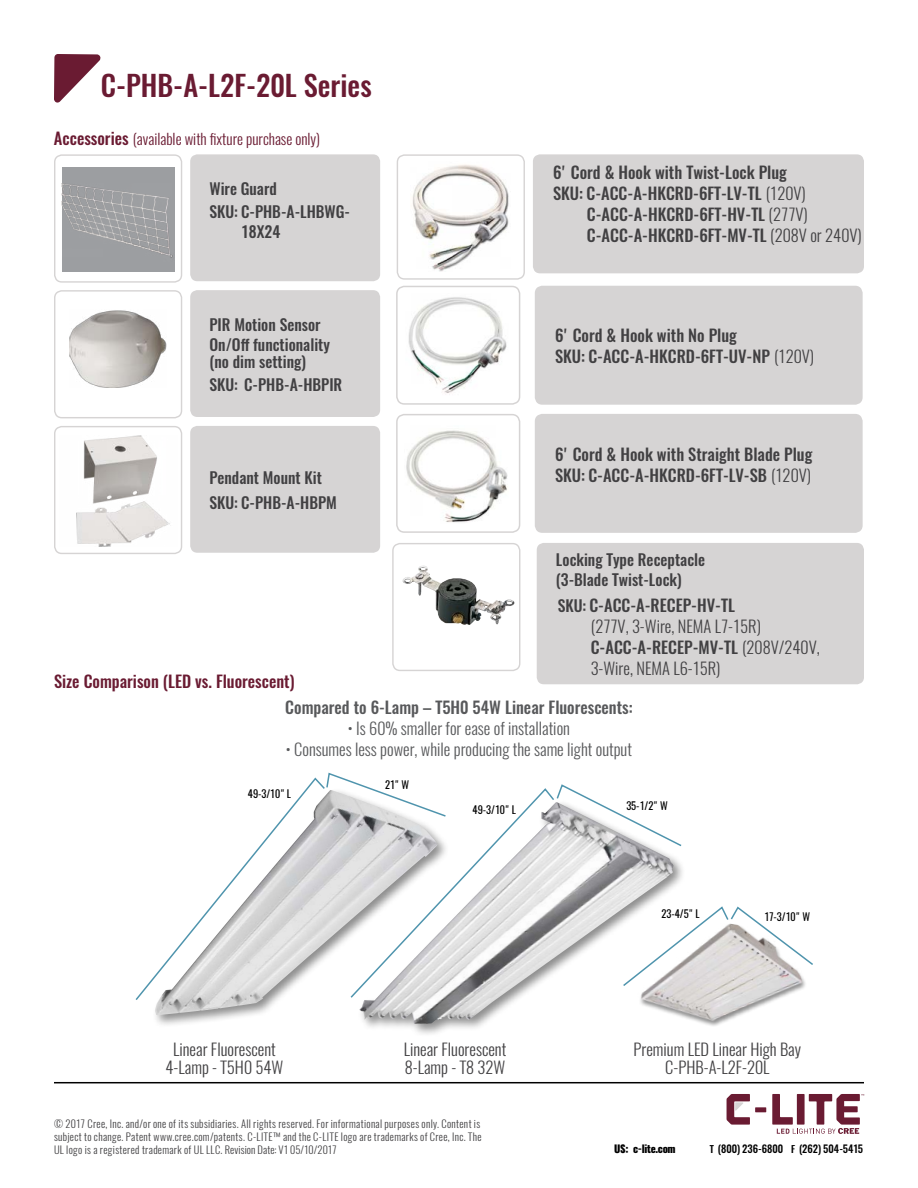
<style>
.page{position:relative;width:918px;height:1188px;background:#fff}
.page>*{position:absolute;margin:0;border:0;box-sizing:border-box;transform-origin:0 0}
.t1{font:500 28.5px "Oswald";color:#6a1b32}
.t2{font:500 16.5px/21px "Oswald";color:#414042}
.t3{font:300 16.5px/18px "Oswald";color:#414042;text-align:center}
.t4{font:300 16.5px "Oswald";color:#58595b}
.t5{font:500 16.5px "Oswald";color:#58595b}
.t6{font:500 16.5px "Oswald";color:#6a1b32}
.t7{font:500 15.6px/20px "Oswald";color:#414042}
.t8{font:300 15px "Oswald";color:#6a1b32}
.t9{font:300 10.5px/12.8px "Oswald";letter-spacing:.03em;color:#414042}
.t10{font:10.5px "Oswald";color:#000}
.t11{font:500 10.5px "Oswald";letter-spacing:.005em;color:#000}
.t12{font:800 10.5px "Oswald";letter-spacing:-.03em;color:#000}
.s1{font-weight:500;font-size:16.5px}
.s2{font-weight:300}
.s3{font-weight:500;font-size:15.6px}
.s4{font-weight:500}
.s5{font-size:9.75px}
</style>
<div class="page">
<div style="left:356px;top:799px;width:330px;height:238px;background:#000;opacity:.45"></div>
<img style="left:450px;top:848px;width:224px;height:176px">
<svg style="left:450px;top:788px;width:106px;height:211px"></svg>
<svg style="left:555px;top:784px;width:128px;height:64px"></svg>
<div style="left:639px;top:922px;width:168px;height:105px;background:#000;opacity:.45"></div>
<img style="left:632px;top:988px;width:174px;height:35px">
<svg style="left:622px;top:905px;width:191px;height:83px"></svg>
<div style="left:152px;top:787px;width:298px;height:241px;background:#000;opacity:.45"></div>
<img style="left:155px;top:1002px;width:283px;height:13px">
<svg style="left:135px;top:772px;width:312px;height:230px"></svg>
<svg style="left:54px;top:54px;width:47px;height:49px"></svg>
<hr style="left:54px;top:1082px;width:810px;height:1px;background:#000">
<svg style="left:727px;top:1094px;width:39px;height:31px"></svg>
<svg style="left:772px;top:1094px;width:92px;height:39px"></svg>
<div style="left:54px;top:426px;width:128px;height:128px;border:1px solid #d6d4d4;border-radius:7px"></div>
<div style="left:190px;top:426px;width:190px;height:127px;background:#d6d4d4;border-radius:7px"></div>
<div style="left:190px;top:290px;width:190px;height:127px;background:#d6d4d4;border-radius:7px"></div>
<div style="left:190px;top:154px;width:190px;height:127px;background:#d6d4d4;border-radius:7px"></div>
<div style="left:54px;top:290px;width:128px;height:128px;border:1px solid #d6d4d4;border-radius:7px"></div>
<div style="left:54px;top:154px;width:128px;height:129px;border:1px solid #d6d4d4;border-radius:7px"></div>
<div style="left:392px;top:543px;width:128px;height:128px;border:1px solid #d6d4d4;border-radius:7px"></div>
<div style="left:537px;top:543px;width:327px;height:141px;background:#d6d4d4;border-radius:7px"></div>
<img style="left:403px;top:565px;width:82px;height:60px">
<img style="left:62px;top:167px;width:112px;height:105px">
<img style="left:70px;top:310px;width:96px;height:78px">
<img style="left:76px;top:436px;width:94px;height:110px">
<div style="left:533px;top:154px;width:331px;height:119px;background:#d6d4d4;border-radius:7px"></div>
<div style="left:397px;top:154px;width:128px;height:126px;border:1px solid #d6d4d4;border-radius:7px"></div>
<img style="left:408px;top:297px;width:99px;height:96px">
<img style="left:412px;top:164px;width:97px;height:108px">
<img style="left:406px;top:430px;width:102px;height:92px">
<div style="left:535px;top:286px;width:328px;height:119px;background:#d6d4d4;border-radius:8px"></div>
<div style="left:396px;top:286px;width:124px;height:119px;border:2px solid #d6d4d4;border-radius:8px"></div>
<div style="left:535px;top:414px;width:328px;height:119px;background:#d6d4d4;border-radius:8px"></div>
<div style="left:396px;top:414px;width:124px;height:119px;border:2px solid #d6d4d4;border-radius:8px"></div>
<h1 class="t1" style="left:101px;top:66px;width:272px">C-PHB-A-L2F-20L Series</h1>
<h3 class="t8" style="left:54px;top:129px;width:268px"><span class="s1">Accessories</span> (available with fixture purchase only)</h3>
<h3 class="t7" style="left:209px;top:178px;width:142px;line-height:22.8px">Wire Guard<br>SKU: C-PHB-A-LHBWG-</h3>
<h3 class="t7" style="left:241px;top:222px;width:41px">18X24</h3>
<h3 class="t7" style="left:209px;top:315px;width:122px">PIR Motion Sensor<br>On/Off functionality</h3>
<h3 class="t7" style="left:209px;top:350px;width:134px;line-height:22.8px">(no dim setting)<br>SKU: C-PHB-A-HBPIR</h3>
<h3 class="t7" style="left:209px;top:465px;width:129px;line-height:25.7px">Pendant Mount Kit<br>SKU: C-PHB-A-HBPM</h3>
<h2 class="t2" style="left:553px;top:162px;width:235px">6' Cord &amp; Hook with Twist-Lock Plug</h2>
<h2 class="t2" style="left:553px;top:183px;width:254px">SKU: C-ACC-A-HKCRD-6FT-LV-TL <span class="s2">(120V)</span></h2>
<h2 class="t2" style="left:587px;top:204px;width:222px">C-ACC-A-HKCRD-6FT-HV-TL <span class="s2">(277V)</span></h2>
<h2 class="t2" style="left:587px;top:225px;width:276px">C-ACC-A-HKCRD-6FT-MV-TL <span class="s2">(208V or 240V)</span></h2>
<h2 class="t2" style="left:555px;top:325px;width:261px">6' Cord &amp; Hook with No Plug<br>SKU: C-ACC-A-HKCRD-6FT-UV-NP <span class="s2">(120V)</span></h2>
<h2 class="t2" style="left:555px;top:444px;width:259px">6' Cord &amp; Hook with Straight Blade Plug<br>SKU: C-ACC-A-HKCRD-6FT-LV-SB <span class="s2">(120V)</span></h2>
<h3 class="t7" style="left:556px;top:550px;width:151px">Locking Type Receptacle (3-Blade Twist-Lock)</h3>
<h2 class="t3" style="left:591px;top:595px;width:231px;line-height:21px;text-align:left;text-indent:-33px"><span class="s3">SKU:</span> <span class="s4">C-ACC-A-RECEP-HV-TL<br></span>(277V, 3-Wire, NEMA L7-15R)<br><span class="s4">C-ACC-A-RECEP-MV-TL</span> (208V/240V,<br>3-Wire, NEMA L6-15R)</h2>
<h2 class="t6" style="left:54px;top:670px;width:242px">Size Comparison (LED vs. Fluorescent)</h2>
<h2 class="t5" style="left:285px;top:696px;width:349px">Compared to 6-Lamp – T5H0 54W Linear Fluorescents:</h2>
<h2 class="t4" style="left:348px;top:717px;width:224px">• Is 60% smaller for ease of installation</h2>
<h2 class="t4" style="left:286px;top:738px;width:348px">• Consumes less power, while producing the same light output</h2>
<p class="t10" style="left:248px;top:786px;width:45px">49-3/10" L</p>
<p class="t10" style="left:385px;top:777px;width:26px">21" W</p>
<p class="t10" style="left:473px;top:803px;width:45px">49-3/10" L</p>
<p class="t10" style="left:626px;top:798px;width:43px">35-1/2" W</p>
<p class="t10" style="left:662px;top:906px;width:40px">23-4/5" L</p>
<p class="t10" style="left:765px;top:909px;width:47px">17-3/10" W</p>
<h2 class="t3" style="left:166px;top:1040px;width:119px">Linear Fluorescent<br>4-Lamp - T5H0 54W</h2>
<h2 class="t3" style="left:634px;top:1040px;width:169px">Premium LED Linear High Bay<br>C-PHB-A-L2F-20L</h2>
<h2 class="t3" style="left:404px;top:1040px;width:104px;text-align:left">Linear Fluorescent<br>8-Lamp - T8 32W</h2>
<p class="t9" style="left:54px;top:1118px;width:429px">© 2017 Cree, Inc. and/or one of its subsidiaries. All rights reserved. For informational purposes only. Content is subject to change. Patent www.cree.com/patents. C-LITE™ and the C-LITE logo are trademarks of Cree, Inc. The<br>UL logo is a registered trademark of UL LLC. Revision Date: V1 05/10/2017</p>
<p class="t12" style="left:614px;top:1142px;width:63px">US: c-lite.com</p>
<p class="t11" style="left:710px;top:1142px;width:155px"><span class="s5">T</span> (800) 236-6800 <span class="s5">F</span> (262) 504-5415</p>
</div>
